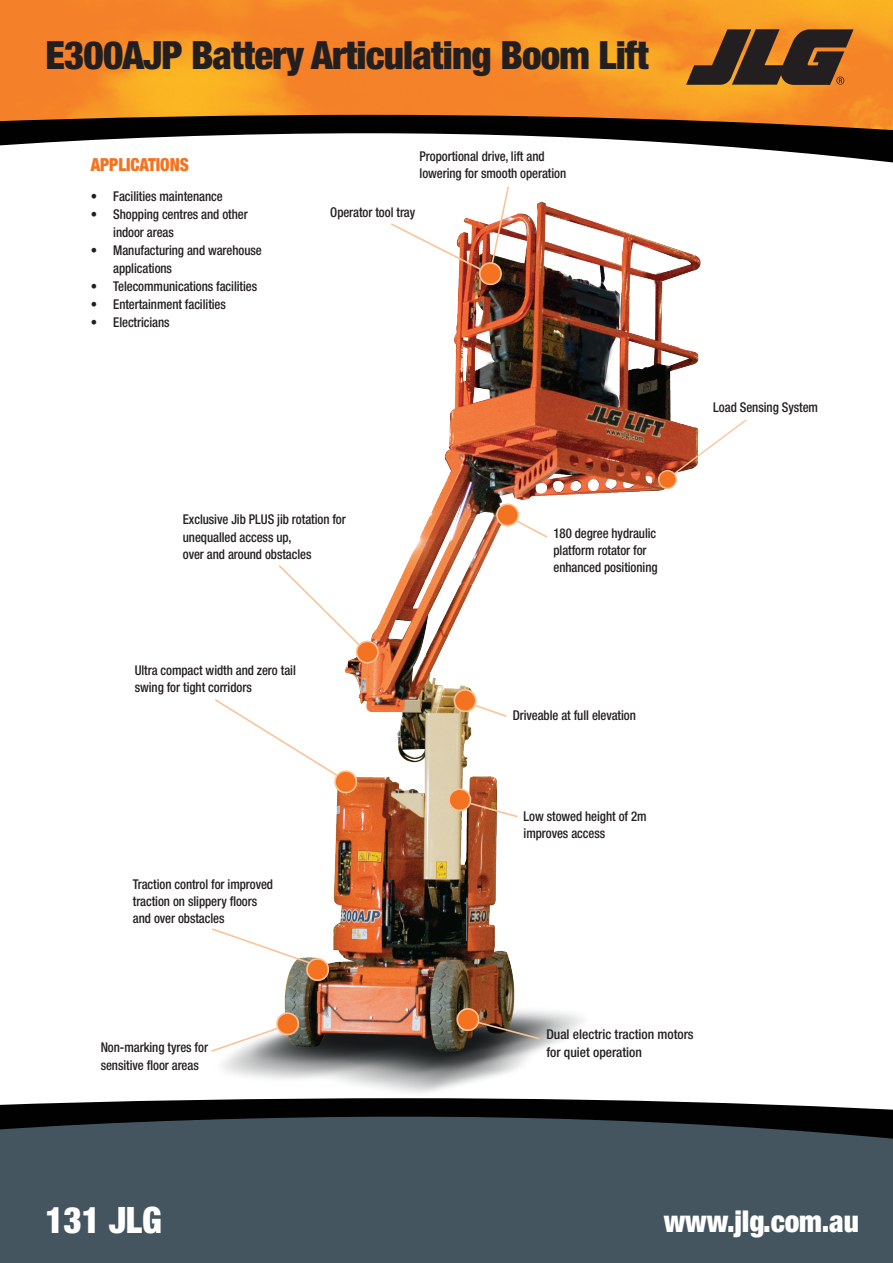
<style>
.page{position:relative;width:893px;height:1263px;background:#fff}
.page>*{position:absolute;margin:0;border:0;box-sizing:border-box;transform-origin:0 0}
.t1{font:900 condensed 39px "Helvetica Neue";letter-spacing:-.02em;color:#231f20}
.t2{font:900 condensed 36.45px "Helvetica Neue";letter-spacing:-.005em;color:#fff}
.t3{font:900 condensed 30.15px "Helvetica Neue";letter-spacing:-.005em;color:#fff}
.t4{font:900 condensed 18px "Helvetica Neue";letter-spacing:-.005em;color:#f47321;scale:.95 1}
.t5{font:500 condensed 13.5px/17.2px "Helvetica Neue";letter-spacing:-.005em;color:#231f20;scale:.95 1}
.t6{font:500 condensed 13.5px/17.2px "Helvetica Neue";letter-spacing:-.005em;color:#231f20}
</style>
<div class="page">
<img style="left:0;top:0;width:893px;height:115px">
<div style="left:0;top:1117px;width:98px;height:146px;background:#45555f"></div>
<svg style="left:0;top:133px;width:98px;height:13px"></svg>
<svg style="left:686px;top:29px;width:168px;height:18px"></svg>
<img style="left:98px;top:47px;width:795px;height:1216px">
<svg style="left:454px;top:1006px;width:88px;height:35px"></svg>
<svg style="left:210px;top:927px;width:105px;height:39px"></svg>
<div style="left:307px;top:959px;width:21px;height:21px;background:#f47321;border-radius:50%"></div>
<div style="left:306px;top:958px;width:23px;height:23px;border:2px solid #fbc398;border-radius:50%"></div>
<svg style="left:209px;top:1023px;width:81px;height:30px"></svg>
<div style="left:277px;top:1013px;width:21px;height:21px;background:#f47321;border-radius:50%"></div>
<div style="left:276px;top:1012px;width:23px;height:23px;border:2px solid #fbc398;border-radius:50%"></div>
<svg style="left:213px;top:698px;width:135px;height:85px"></svg>
<div style="left:335px;top:771px;width:21px;height:21px;background:#f47321;border-radius:50%"></div>
<div style="left:334px;top:770px;width:23px;height:23px;border:2px solid #fbc398;border-radius:50%"></div>
<svg style="left:445px;top:786px;width:74px;height:33px"></svg>
<svg style="left:277px;top:563px;width:103px;height:102px"></svg>
<svg style="left:463px;top:700px;width:45px;height:18px"></svg>
<div style="left:454px;top:690px;width:22px;height:21px;background:#f47321;border-radius:50%"></div>
<div style="left:454px;top:689px;width:23px;height:23px;border:2px solid #fbc398;border-radius:50%"></div>
<svg style="left:505px;top:514px;width:44px;height:25px"></svg>
<div style="left:497px;top:504px;width:21px;height:22px;background:#f47321;border-radius:50%"></div>
<div style="left:496px;top:503px;width:23px;height:23px;border:2px solid #fbc398;border-radius:50%"></div>
<svg style="left:389px;top:185px;width:121px;height:94px"></svg>
<div style="left:480px;top:263px;width:21px;height:21px;background:#f47321;border-radius:50%"></div>
<div style="left:479px;top:262px;width:23px;height:23px;border:2px solid #fbc398;border-radius:50%"></div>
<svg style="left:666px;top:418px;width:82px;height:62px"></svg>
<div style="left:659px;top:471px;width:17px;height:17px;background:#f47321;border-radius:50%"></div>
<div style="left:658px;top:470px;width:19px;height:19px;border:1px solid #fbc398;border-radius:50%"></div>
<h1 class="t1" style="left:45px;top:31px;width:605px">E300AJP Battery Articulating Boom Lift</h1>
<h3 class="t4" style="left:91px;top:153px;width:105px">Applications</h3>
<p class="t5" style="left:91px;top:188px;width:140px">• Facilities maintenance</p>
<p class="t5" style="left:113px;top:205px;width:143px;line-height:18px;text-indent:-22px">• Shopping centres and other indoor areas</p>
<p class="t5" style="left:113px;top:241px;width:158px;line-height:18px;text-indent:-22px">• Manufacturing and warehouse applications</p>
<p class="t5" style="left:91px;top:278px;width:177px">• Telecommunications facilities</p>
<p class="t5" style="left:91px;top:296px;width:144px">• Entertainment facilities</p>
<p class="t5" style="left:91px;top:314px;width:85px">• Electricians</p>
<p class="t5" style="left:420px;top:148px;width:156px">Proportional drive, lift and lowering for smooth operation</p>
<p class="t5" style="left:330px;top:203px;width:91px">Operator tool tray</p>
<p class="t5" style="left:183px;top:511px;width:173px">Exclusive Jib PLUS jib rotation for unequalled access up,<br>over and around obstacles</p>
<p class="t5" style="left:135px;top:661px;width:171px">Ultra compact width and zero tail swing for tight corridors</p>
<p class="t5" style="left:133px;top:875px;width:149px">Traction control for improved traction on slippery floors and over obstacles</p>
<p class="t5" style="left:554px;top:524px;width:111px">180 degree hydraulic platform rotator for enhanced positioning</p>
<p class="t5" style="left:513px;top:706px;width:131px">Driveable at full elevation</p>
<p class="t5" style="left:524px;top:808px;width:131px">Low stowed height of 2m improves access</p>
<p class="t5" style="left:713px;top:399px;width:112px">Load Sensing System</p>
<p class="t5" style="left:101px;top:1039px;width:115px">Non-marking tyres for sensitive floor areas</p>
<p class="t6" style="left:546px;top:1026px;width:149px">Dual electric traction motors for quiet operation</p>
<h2 class="t2" style="left:45px;top:1197px;width:118px">131 JLG</h2>
<h3 class="t3" style="left:664px;top:1202px;width:197px">www.jlg.com.au</h3>
</div>
